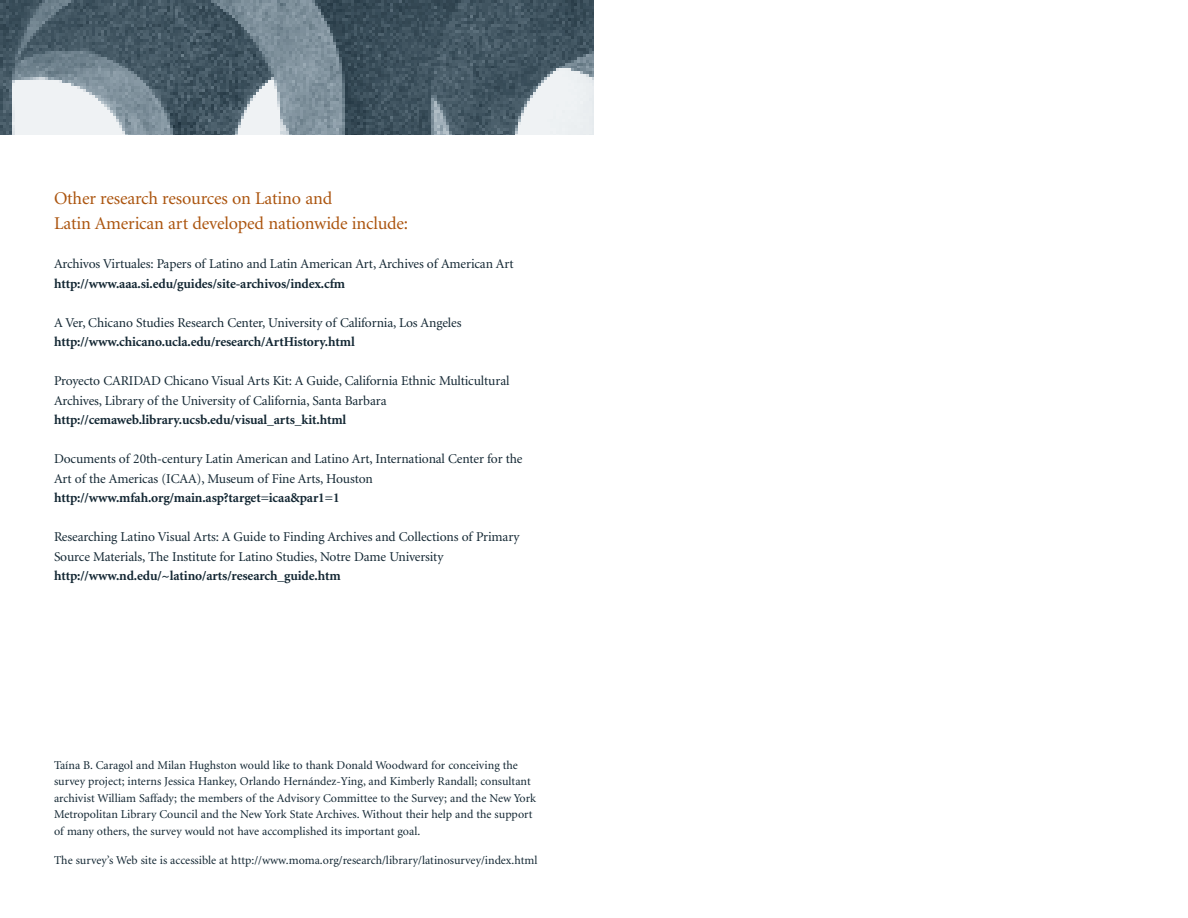
<style>
.page{position:relative;width:1188px;height:918px;background:#fff}
.page>*{position:absolute;margin:0;border:0;box-sizing:border-box;transform-origin:0 0}
.t1{font:18px/25.5px "Minion";letter-spacing:-.01em;color:#ab540e}
.t2{font:13.5px/19.5px "Minion";letter-spacing:-.01em;color:#122632}
.t3{font:700 13.5px "Minion";letter-spacing:-.01em;color:#122632}
.t4{font:12px/16.5px "Minion";color:#122632}
</style>
<div class="page">
<img style="left:0;top:0;width:594px;height:135px">
<h1 class="t1" style="left:54px;top:187px;width:356px">Other research resources on Latino and<br>Latin American art developed nationwide include:</h1>
<p class="t2" style="left:54px;top:255px;width:461px">Archivos Virtuales: Papers of Latino and Latin American Art, Archives of American Art</p>
<p class="t3" style="left:54px;top:278px;width:293px">http://www.aaa.si.edu/guides/site-archivos/index.cfm</p>
<p class="t2" style="left:54px;top:314px;width:409px">A Ver, Chicano Studies Research Center, University of California, Los Angeles</p>
<p class="t3" style="left:54px;top:337px;width:302px">http://www.chicano.ucla.edu/research/ArtHistory.html</p>
<p class="t2" style="left:54px;top:372px;width:457px">Proyecto CARIDAD Chicano Visual Arts Kit: A Guide, California Ethnic Multicultural<br>Archives, Library of the University of California, Santa Barbara</p>
<p class="t3" style="left:54px;top:415px;width:294px">http://cemaweb.library.ucsb.edu/visual_arts_kit.html</p>
<p class="t2" style="left:54px;top:450px;width:470px">Documents of 20th-century Latin American and Latino Art, International Center for the<br>Art of the Americas (ICAA), Museum of Fine Arts, Houston</p>
<p class="t3" style="left:54px;top:493px;width:287px">http://www.mfah.org/main.asp?target=icaa&amp;par1=1</p>
<p class="t2" style="left:54px;top:528px;width:467px">Researching Latino Visual Arts: A Guide to Finding Archives and Collections of Primary<br>Source Materials, The Institute for Latino Studies, Notre Dame University</p>
<p class="t3" style="left:54px;top:571px;width:288px">http://www.nd.edu/~latino/arts/research_guide.htm</p>
<p class="t4" style="left:54px;top:758px;width:484px">Taína B. Caragol and Milan Hughston would like to thank Donald Woodward for conceiving the survey project; interns Jessica Hankey, Orlando Hernández-Ying, and Kimberly Randall; consultant archivist William Saffady; the members of the Advisory Committee to the Survey; and the New York Metropolitan Library Council and the New York State Archives. Without their help and the support of many others, the survey would not have accomplished its important goal.</p>
<p class="t4" style="left:54px;top:853px;width:485px">The survey’s Web site is accessible at http://www.moma.org/research/library/latinosurvey/index.html</p>
</div>
